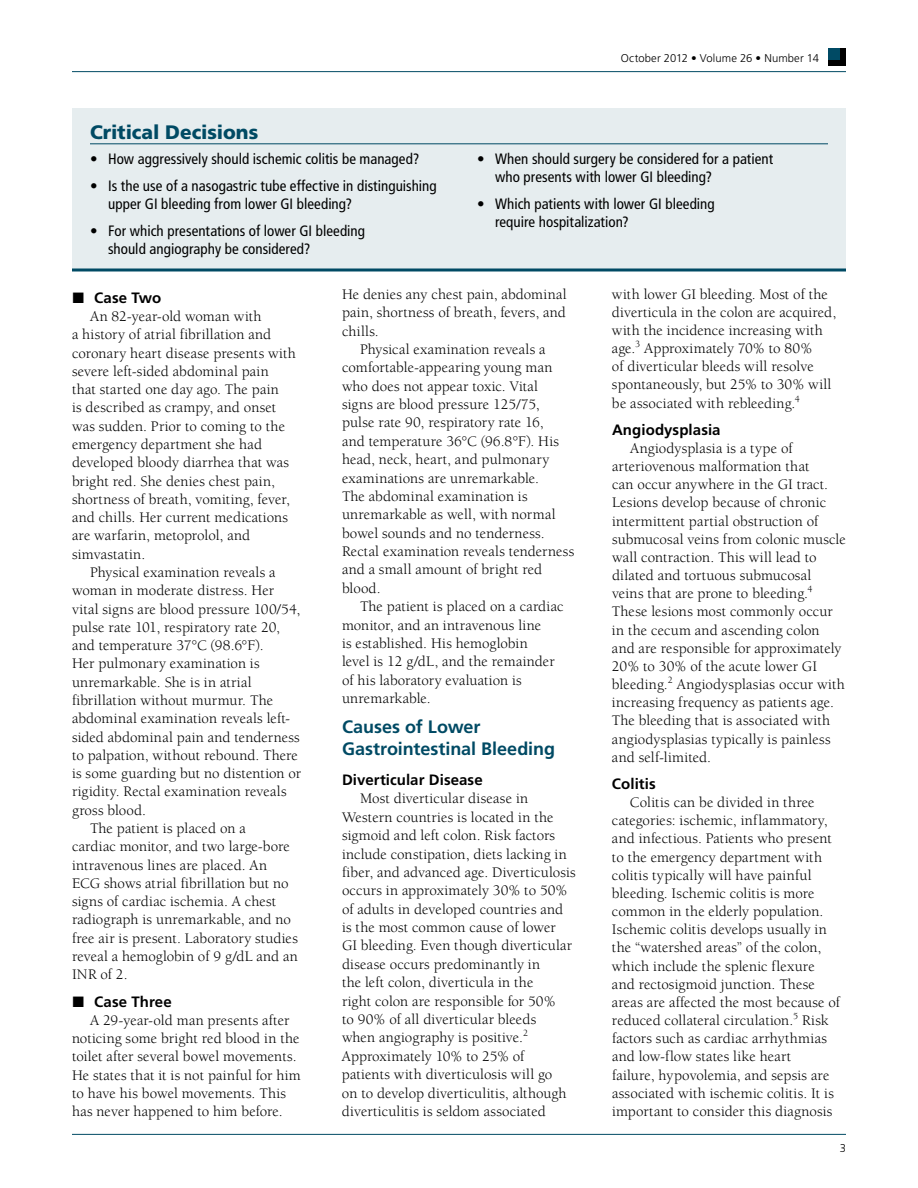
<style>
.page{position:relative;width:918px;height:1188px;background:#fff}
.page>*{position:absolute;margin:0;border:0;box-sizing:border-box;transform-origin:0 0}
.t1{font:900 19.5px "Frutiger LT Std";letter-spacing:-.005em;color:#004a64}
.t2{font:700 18px/21.5px "Frutiger LT Std";color:#004a64}
.t3{font:15px/18.1px "Berkeley Std";letter-spacing:.005em;color:#000}
.t4{font:condensed 15px/18px "Frutiger LT Std";letter-spacing:.005em;color:#000}
.t5{font:700 15px "Frutiger LT Std";letter-spacing:.005em;color:#000}
.t6{font:300 11.25px "Frutiger LT Std";letter-spacing:.01em;color:#000}
</style>
<div class="page">
<div style="left:828px;top:48px;width:18px;height:18px;background:#000"></div>
<div style="left:828px;top:48px;width:12px;height:12px;background:#004a64"></div>
<hr style="left:72px;top:71px;width:774px;height:1px;background:#004a64">
<hr style="left:72px;top:1134px;width:774px;height:1px;background:#004a64">
<div style="left:72px;top:108px;width:774px;height:162px;background:#e6edef"></div>
<svg style="left:72px;top:268px;width:774px;height:4px;background:#3c7488"></svg>
<hr style="left:90px;top:144px;width:738px;height:1px;background:#004a64">
<h1 class="t1" style="left:90px;top:121px;width:170px">Critical Decisions</h1>
<p class="t4" style="left:90px;top:150px;width:331px">• How aggressively should ischemic colitis be managed?</p>
<p class="t4" style="left:108px;top:177px;width:330px;text-indent:-18px">• Is the use of a nasogastric tube effective in distinguishing upper GI bleeding from lower GI bleeding?</p>
<p class="t4" style="left:108px;top:222px;width:259px;text-indent:-18px">• For which presentations of lower GI bleeding should angiography be considered?</p>
<p class="t6" style="left:621px;top:52px;width:200px">October 2012 • Volume 26 • Number 14</p>
<p class="t4" style="left:495px;top:150px;width:280px;text-indent:-18px">• When should surgery be considered for a patient who presents with lower GI bleeding?</p>
<p class="t4" style="left:495px;top:195px;width:221px;text-indent:-18px">• Which patients with lower GI bleeding require hospitalization?</p>
<p class="t5" style="left:72px;top:289px;width:91px">■ Case Two</p>
<p class="t3" style="left:72px;top:307px;width:225px;text-indent:18px">An 82-year-old woman with<br>a history of atrial fibrillation and coronary heart disease presents with severe left-sided abdominal pain that started one day ago. The pain<br>is described as crampy, and onset was sudden. Prior to coming to the emergency department she had developed bloody diarrhea that was bright red. She denies chest pain, shortness of breath, vomiting, fever, and chills. Her current medications are warfarin, metoprolol, and simvastatin.</p>
<p class="t3" style="left:90px;top:563px;width:187px">Physical examination reveals a</p>
<p class="t3" style="left:72px;top:582px;width:204px">woman in moderate distress. Her</p>
<p class="t3" style="left:72px;top:600px;width:230px">vital signs are blood pressure 100/54,</p>
<p class="t3" style="left:72px;top:618px;width:210px">pulse rate 101, respiratory rate 20,</p>
<p class="t3" style="left:72px;top:637px;width:193px">and temperature 37°C (98.6°F).</p>
<p class="t3" style="left:72px;top:655px;width:189px">Her pulmonary examination is</p>
<p class="t3" style="left:72px;top:673px;width:181px">unremarkable. She is in atrial</p>
<p class="t3" style="left:72px;top:691px;width:203px">fibrillation without murmur. The</p>
<p class="t3" style="left:72px;top:710px;width:220px">abdominal examination reveals left-</p>
<p class="t3" style="left:72px;top:728px;width:229px">sided abdominal pain and tenderness</p>
<p class="t3" style="left:72px;top:746px;width:228px">to palpation, without rebound. There</p>
<p class="t3" style="left:72px;top:765px;width:231px">is some guarding but no distention or</p>
<p class="t3" style="left:72px;top:783px;width:216px">rigidity. Rectal examination reveals</p>
<p class="t3" style="left:72px;top:801px;width:76px">gross blood.</p>
<p class="t3" style="left:90px;top:819px;width:157px">The patient is placed on a</p>
<p class="t3" style="left:72px;top:838px;width:220px">cardiac monitor, and two large-bore</p>
<p class="t3" style="left:72px;top:856px;width:197px">intravenous lines are placed. An</p>
<p class="t3" style="left:72px;top:874px;width:218px">ECG shows atrial fibrillation but no</p>
<p class="t3" style="left:72px;top:893px;width:206px">signs of cardiac ischemia. A chest</p>
<p class="t3" style="left:72px;top:911px;width:220px">radiograph is unremarkable, and no</p>
<p class="t3" style="left:72px;top:929px;width:227px">free air is present. Laboratory studies</p>
<p class="t3" style="left:72px;top:947px;width:227px">reveal a hemoglobin of 9 g/dL and an</p>
<p class="t3" style="left:72px;top:966px;width:57px">INR of 2.</p>
<p class="t5" style="left:72px;top:993px;width:101px">■ Case Three</p>
<p class="t3" style="left:72px;top:1011px;width:230px;text-indent:18px">A 29-year-old man presents after noticing some bright red blood in the toilet after several bowel movements.<br>He states that it is not painful for him to have his bowel movements. This has never happened to him before.</p>
<p class="t3" style="left:342px;top:285px;width:226px;text-align:justify">He denies any chest pain, abdominal pain, shortness of breath, fevers, and chills.</p>
<p class="t3" style="left:342px;top:340px;width:234px;text-indent:18px">Physical examination reveals a comfortable-appearing young man who does not appear toxic. Vital<br>signs are blood pressure 125/75, pulse rate 90, respiratory rate 16,<br>and temperature 36°C (96.8°F). His head, neck, heart, and pulmonary examinations are unremarkable.<br>The abdominal examination is unremarkable as well, with normal bowel sounds and no tenderness.<br>Rectal examination reveals tenderness and a small amount of bright red blood.</p>
<p class="t3" style="left:342px;top:598px;width:223px;text-indent:18px">The patient is placed on a cardiac monitor, and an intravenous line<br>is established. His hemoglobin<br>level is 12 g/dL, and the remainder of his laboratory evaluation is unremarkable.</p>
<p class="t2" style="left:342px;top:716px;width:215px">Causes of Lower<br>Gastrointestinal Bleeding</p>
<p class="t5" style="left:342px;top:771px;width:142px">Diverticular Disease</p>
<p class="t3" style="left:342px;top:790px;width:235px;text-indent:18px">Most diverticular disease in Western countries is located in the sigmoid and left colon. Risk factors include constipation, diets lacking in fiber, and advanced age. Diverticulosis occurs in approximately 30% to 50% of adults in developed countries and is the most common cause of lower<br>GI bleeding. Even though diverticular disease occurs predominantly in<br>the left colon, diverticula in the<br>right colon are responsible for 50%<br>to 90% of all diverticular bleeds<br>when angiography is positive.<sup>2<br></sup>Approximately 10% to 25% of patients with diverticulosis will go<br>on to develop diverticulitis, although diverticulitis is seldom associated</p>
<p class="t3" style="left:612px;top:285px;width:226px">with lower GI bleeding. Most of the diverticula in the colon are acquired, with the incidence increasing with age.<sup>3</sup> Approximately 70% to 80%<br>of diverticular bleeds will resolve spontaneously, but 25% to 30% will be associated with rebleeding.<sup>4</sup></p>
<p class="t5" style="left:612px;top:421px;width:110px">Angiodysplasia</p>
<p class="t3" style="left:612px;top:439px;width:235px;text-indent:18px">Angiodysplasia is a type of arteriovenous malformation that<br>can occur anywhere in the GI tract.<br>Lesions develop because of chronic intermittent partial obstruction of submucosal veins from colonic muscle wall contraction. This will lead to dilated and tortuous submucosal veins that are prone to bleeding.<sup>4<br></sup>These lesions most commonly occur in the cecum and ascending colon and are responsible for approximately 20% to 30% of the acute lower GI bleeding.<sup>2</sup> Angiodysplasias occur with increasing frequency as patients age.<br>The bleeding that is associated with angiodysplasias typically is painless and self-limited.</p>
<p class="t5" style="left:612px;top:775px;width:45px">Colitis</p>
<p class="t3" style="left:612px;top:794px;width:230px;text-indent:18px">Colitis can be divided in three categories: ischemic, inflammatory, and infectious. Patients who present to the emergency department with colitis typically will have painful bleeding. Ischemic colitis is more common in the elderly population.<br>Ischemic colitis develops usually in the “watershed areas” of the colon, which include the splenic flexure and rectosigmoid junction. These areas are affected the most because of reduced collateral circulation.<sup>5</sup> Risk factors such as cardiac arrhythmias and low-flow states like heart<br>failure, hypovolemia, and sepsis are associated with ischemic colitis. It is important to consider this diagnosis</p>
<p class="t6" style="left:840px;top:1142px;width:8px">3</p>
</div>
